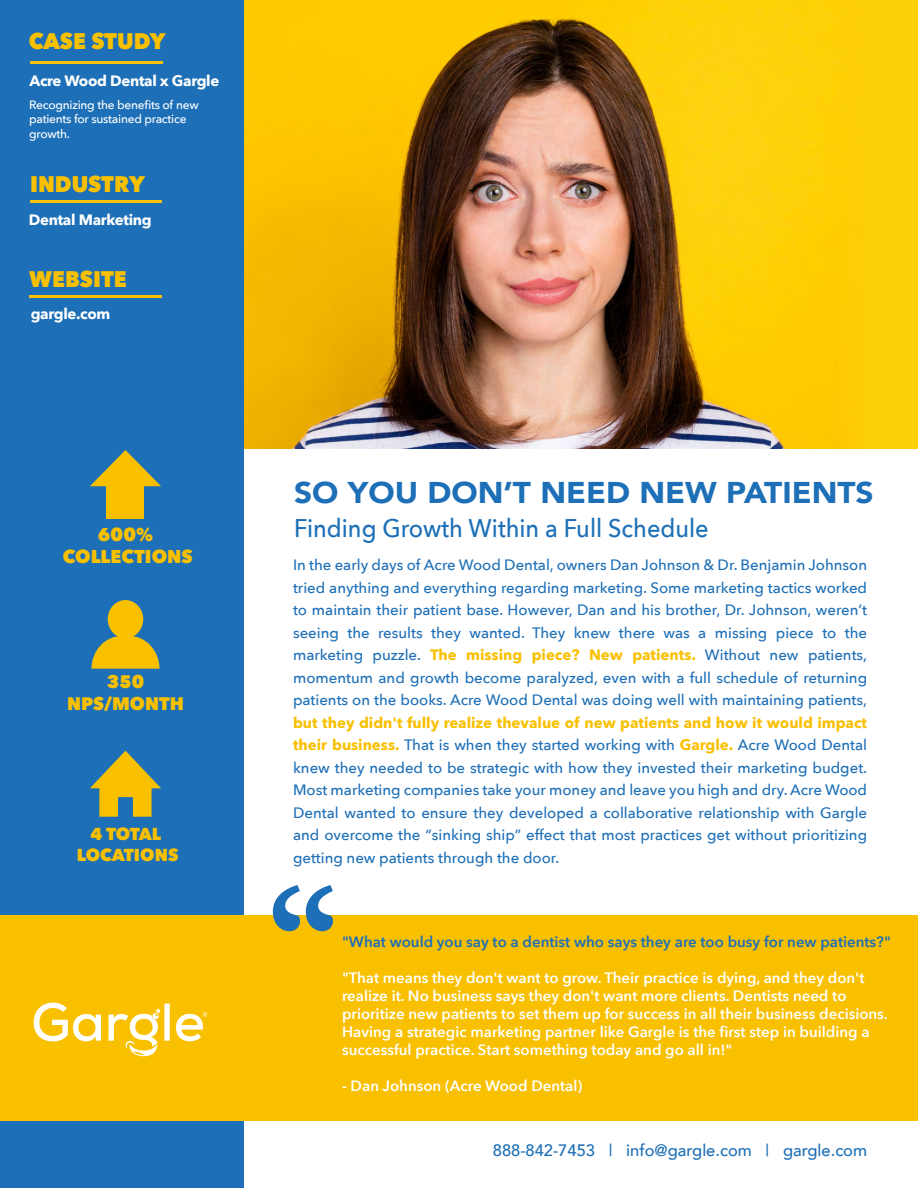
<style>
.page{position:relative;width:918px;height:1188px;background:#fff}
.page>*{position:absolute;margin:0;border:0;box-sizing:border-box;transform-origin:0 0}
.t1{font:900 30px "Avenir";color:#1d6fb7;scale:1.05 1}
.t2{font:500 25.5px "Avenir Next";color:#1d6fb7;scale:.92 1}
.t3{font:800 22.5px "Avenir Next";color:#f9c000;scale:.95 1}
.t4{font:800 18.6px/21.9px "Avenir Next";color:#f9c000;text-align:center}
.t5{font:800 18.15px/21.8px "Avenir Next";color:#f9c000;text-align:center}
.t6{font:800 17.25px/20.7px "Avenir Next";letter-spacing:-.005em;color:#f9c000;text-align:center}
.t7{font:500 16.5px "Avenir";color:#1d6fb7}
.t8{font:500 15px/22.5px "Avenir Next";color:#1d6fb7;text-align:justify}
.t9{font:600 15px/18px "Avenir Next";color:#fff}
.t10{font:600 15px "Avenir Next";color:#1d6fb7}
.t11{font:700 15px "Avenir Next";letter-spacing:-.02em;color:#fff}
.t12{font:500 12px/14.4px "Avenir Next";letter-spacing:-.02em;color:#fff}
.s1{font-weight:700;color:#f9c000}
</style>
<div class="page">
<img style="left:243px;top:0;width:590px;height:448px">
<div style="left:0;top:0;width:243px;height:1188px;background:#1d6fb7"></div>
<hr style="left:30px;top:62px;width:132px;height:2px;background:#f9c000">
<hr style="left:30px;top:295px;width:132px;height:3px;background:#f9c000">
<hr style="left:30px;top:200px;width:132px;height:3px;background:#f9c000">
<div style="left:0;top:915px;width:918px;height:206px;background:#f9c000"></div>
<svg style="left:34px;top:1003px;width:67px;height:39px"></svg>
<svg style="left:109px;top:1004px;width:61px;height:53px"></svg>
<svg style="left:176px;top:1012px;width:31px;height:29px"></svg>
<div style="left:107px;top:478px;width:37px;height:41px;background:#f9c000"></div>
<svg style="left:90px;top:450px;width:71px;height:36px"></svg>
<div style="left:108px;top:600px;width:35px;height:38px;background:#f9c000;border-radius:50%"></div>
<svg style="left:91px;top:636px;width:68px;height:33px"></svg>
<svg style="left:90px;top:751px;width:71px;height:66px"></svg>
<div style="left:833px;top:0;width:33px;height:448px;background:#fece06"></div>
<div style="left:866px;top:0;width:52px;height:448px;background:#fdcf08"></div>
<h3 class="t3" style="left:29px;top:28px;width:145px">CASE STUDY</h3>
<p class="t11" style="left:29px;top:74px;width:191px">Acre Wood Dental x Gargle</p>
<p class="t12" style="left:29px;top:97px;width:171px">Recognizing the benefits of new patients for sustained practice growth.</p>
<h3 class="t3" style="left:30px;top:171px;width:122px">INDUSTRY</h3>
<p class="t11" style="left:29px;top:214px;width:124px">Dental Marketing</p>
<h3 class="t3" style="left:29px;top:266px;width:104px">WEBSITE</h3>
<p class="t11" style="left:31px;top:308px;width:81px">gargle.com</p>
<p class="t4" style="left:63px;top:524px;width:131px">600%<br>COLLECTIONS</p>
<p class="t5" style="left:67px;top:671px;width:118px">350<br>NPS/MONTH</p>
<p class="t6" style="left:77px;top:824px;width:103px">4 TOTAL<br>LOCATIONS</p>
<h1 class="t1" style="left:294px;top:475px;width:554px">SO YOU DON’T NEED NEW PATIENTS</h1>
<h2 class="t2" style="left:294px;top:507px;width:452px">Finding Growth Within a Full Schedule</h2>
<p class="t8" style="left:293px;top:553px;width:576px">In the early days of Acre Wood Dental, owners Dan Johnson &amp; Dr. Benjamin Johnson tried anything and everything regarding marketing. Some marketing tactics worked to maintain their patient base. However, Dan and his brother, Dr. Johnson, weren’t seeing the results they wanted. They knew there was a missing piece to the marketing puzzle. <span class="s1">The missing piece? New patients.</span> Without new patients, momentum and growth become paralyzed, even with a full schedule of returning patients on the books. Acre Wood Dental was doing well with maintaining patients,</p>
<p class="t8" style="left:293px;top:711px;width:576px"><span class="s1">but they didn't fully realize thevalue of new patients and how it would impact their business.</span> That is when they started working with <span class="s1">Gargle.</span> Acre Wood Dental knew they needed to be strategic with how they invested their marketing budget.<br>Most marketing companies take your money and leave you high and dry. Acre Wood Dental wanted to ensure they developed a collaborative relationship with Gargle and overcome the “sinking ship” effect that most practices get without prioritizing getting new patients through the door.</p>
<p class="t10" style="left:342px;top:936px;width:550px">"What would you say to a dentist who says they are too busy for new patients?"</p>
<p class="t9" style="left:342px;top:970px;width:547px">"That means they don't want to grow. Their practice is dying, and they don't realize it. No business says they don't want more clients. Dentists need to prioritize new patients to set them up for success in all their business decisions.<br>Having a strategic marketing partner like Gargle is the first step in building a successful practice. Start something today and go all in!"</p>
<p class="t9" style="left:342px;top:1078px;width:242px">- Dan Johnson (Acre Wood Dental)</p>
<p class="t7" style="left:493px;top:1143px;width:376px">888-842-7453 | info@gargle.com | gargle.com</p>
</div>
